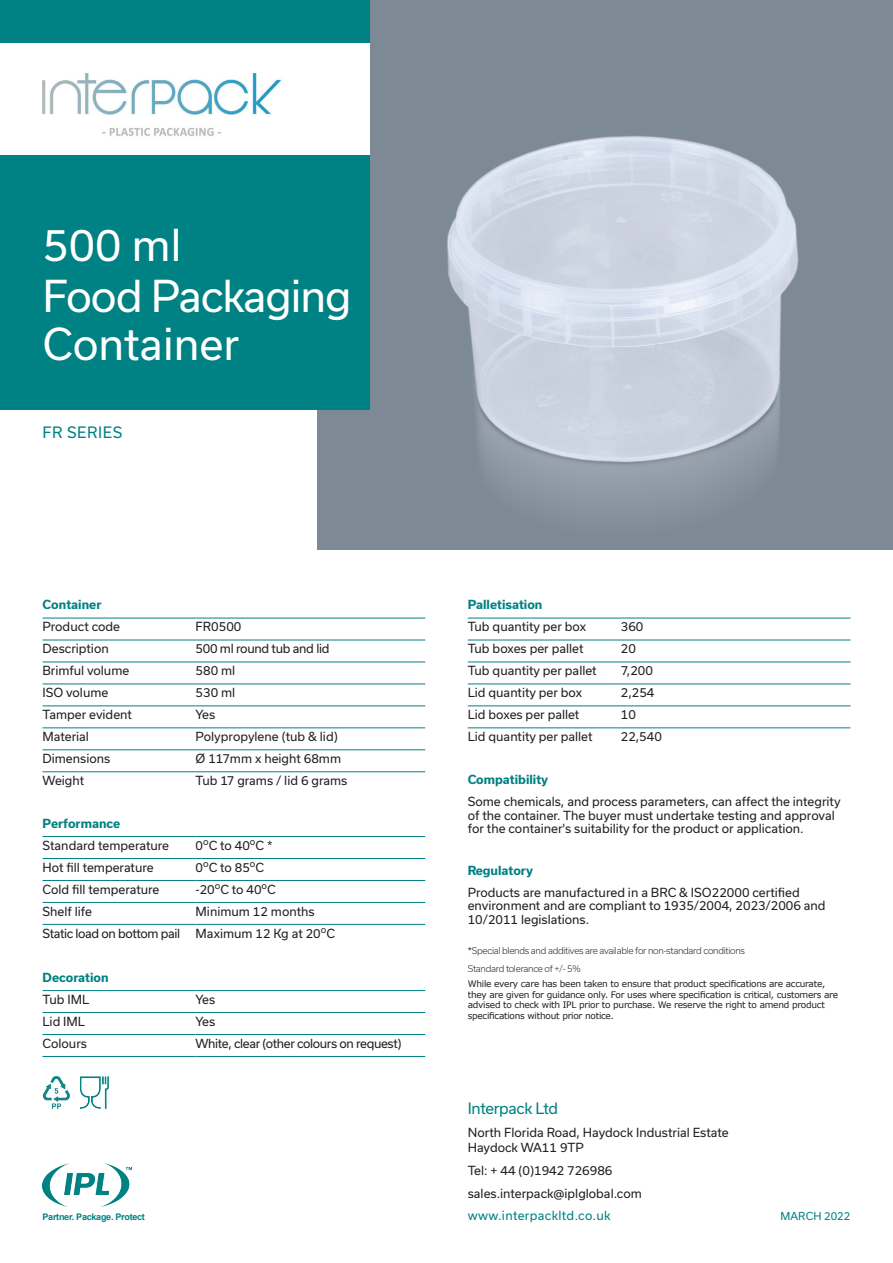
<style>
.page{position:relative;width:893px;height:1263px;background:#fff}
.page>*{position:absolute;margin:0;border:0;box-sizing:border-box;transform-origin:0 0}
.t1{font:42px/49.3px "Usual";letter-spacing:-.015em;color:#fff}
.t2{font:15px "Usual";letter-spacing:-.02em;color:#008183}
.t3{font:15px "Usual";letter-spacing:.04em;color:#008183}
.t4{font:12px/13.5px "Usual";color:#231f20}
.t5{font:700 12px "Usual";color:#008183}
.t6{font:12px "Usual";letter-spacing:-.03em;color:#231f20}
.t7{font:12px "Usual";letter-spacing:.03em;color:#008183}
.t8{font:12px "Usual";letter-spacing:-.025em;color:#231f20}
.t9{font:10.5px "Usual";letter-spacing:.01em;color:#008183}
.t10{font:9px/10.8px "Verdana";letter-spacing:-.03em;color:#231f20}
.t11{font:300 9px/17.7px "Usual";letter-spacing:-.03em;color:#231f20}
.t12{font:700 9px "Arial";letter-spacing:-.03em;color:#008183}
.s1{font-weight:400}
</style>
<div class="page">
<div style="left:317px;top:0;width:576px;height:550px;background:#7d8994"></div>
<div style="left:0;top:43px;width:370px;height:112px;background:#fff"></div>
<img style="left:447px;top:136px;width:352px;height:377px">
<img style="left:43px;top:1076px;width:27px;height:32px">
<img style="left:80px;top:1077px;width:29px;height:31px">
<hr style="left:43px;top:618px;width:153px;height:1px;background:#008183">
<hr style="left:196px;top:618px;width:229px;height:1px;background:#008183">
<hr style="left:43px;top:640px;width:153px;height:1px;background:#008183">
<hr style="left:196px;top:640px;width:229px;height:1px;background:#008183">
<hr style="left:43px;top:662px;width:153px;height:1px;background:#008183">
<hr style="left:196px;top:662px;width:229px;height:1px;background:#008183">
<hr style="left:43px;top:684px;width:153px;height:1px;background:#008183">
<hr style="left:196px;top:684px;width:229px;height:1px;background:#008183">
<hr style="left:43px;top:706px;width:153px;height:1px;background:#008183">
<hr style="left:196px;top:706px;width:229px;height:1px;background:#008183">
<hr style="left:43px;top:728px;width:153px;height:1px;background:#008183">
<hr style="left:196px;top:728px;width:229px;height:1px;background:#008183">
<hr style="left:43px;top:749px;width:153px;height:1px;background:#008183">
<hr style="left:196px;top:749px;width:229px;height:1px;background:#008183">
<hr style="left:43px;top:771px;width:153px;height:1px;background:#008183">
<hr style="left:196px;top:771px;width:229px;height:1px;background:#008183">
<hr style="left:43px;top:836px;width:153px;height:1px;background:#008183">
<hr style="left:196px;top:836px;width:229px;height:1px;background:#008183">
<hr style="left:43px;top:858px;width:153px;height:1px;background:#008183">
<hr style="left:196px;top:858px;width:229px;height:1px;background:#008183">
<hr style="left:43px;top:880px;width:153px;height:1px;background:#008183">
<hr style="left:196px;top:880px;width:229px;height:1px;background:#008183">
<hr style="left:43px;top:902px;width:153px;height:1px;background:#008183">
<hr style="left:196px;top:902px;width:229px;height:1px;background:#008183">
<hr style="left:43px;top:924px;width:153px;height:1px;background:#008183">
<hr style="left:196px;top:924px;width:229px;height:1px;background:#008183">
<hr style="left:43px;top:990px;width:153px;height:1px;background:#008183">
<hr style="left:196px;top:990px;width:229px;height:1px;background:#008183">
<hr style="left:43px;top:1012px;width:153px;height:1px;background:#008183">
<hr style="left:196px;top:1012px;width:229px;height:1px;background:#008183">
<hr style="left:43px;top:1034px;width:153px;height:1px;background:#008183">
<hr style="left:196px;top:1034px;width:229px;height:1px;background:#008183">
<hr style="left:43px;top:1056px;width:153px;height:1px;background:#008183">
<hr style="left:196px;top:1056px;width:229px;height:1px;background:#008183">
<hr style="left:468px;top:618px;width:153px;height:1px;background:#008183">
<hr style="left:621px;top:618px;width:229px;height:1px;background:#008183">
<hr style="left:468px;top:640px;width:153px;height:1px;background:#008183">
<hr style="left:621px;top:640px;width:229px;height:1px;background:#008183">
<hr style="left:468px;top:662px;width:153px;height:1px;background:#008183">
<hr style="left:621px;top:662px;width:229px;height:1px;background:#008183">
<hr style="left:468px;top:684px;width:153px;height:1px;background:#008183">
<hr style="left:621px;top:684px;width:229px;height:1px;background:#008183">
<hr style="left:468px;top:706px;width:153px;height:1px;background:#008183">
<hr style="left:621px;top:706px;width:229px;height:1px;background:#008183">
<hr style="left:468px;top:728px;width:153px;height:1px;background:#008183">
<hr style="left:621px;top:728px;width:229px;height:1px;background:#008183">
<img style="left:43px;top:73px;width:239px;height:63px">
<img style="left:43px;top:1163px;width:88px;height:44px">
<div style="left:0;top:155px;width:370px;height:255px;background:#008183"></div>
<div style="left:0;top:0;width:370px;height:43px;background:#008183"></div>
<h1 class="t1" style="left:43px;top:221px;width:310px">500 ml<br>Food Packaging<br>Container</h1>
<p class="t3" style="left:43px;top:424px;width:81px">FR SERIES</p>
<p class="t5" style="left:43px;top:598px;width:60px">Container</p>
<p class="t4" style="left:43px;top:620px;width:79px">Product code</p>
<p class="t4" style="left:196px;top:620px;width:47px">FR0500</p>
<p class="t4" style="left:43px;top:642px;width:68px">Description</p>
<p class="t8" style="left:196px;top:642px;width:135px">500 ml round tub and lid</p>
<p class="t4" style="left:43px;top:664px;width:88px">Brimful volume</p>
<p class="t4" style="left:196px;top:664px;width:41px">580 ml</p>
<p class="t4" style="left:43px;top:686px;width:67px">ISO volume</p>
<p class="t4" style="left:196px;top:686px;width:41px">530 ml</p>
<p class="t4" style="left:43px;top:708px;width:91px">Tamper evident</p>
<p class="t4" style="left:196px;top:708px;width:21px">Yes</p>
<p class="t4" style="left:43px;top:730px;width:48px">Material</p>
<p class="t4" style="left:196px;top:730px;width:144px">Polypropylene (tub &amp; lid)</p>
<p class="t4" style="left:43px;top:752px;width:69px">Dimensions</p>
<p class="t4" style="left:196px;top:752px;width:147px">Ø 117mm x height 68mm</p>
<p class="t4" style="left:43px;top:774px;width:43px">Weight</p>
<p class="t4" style="left:196px;top:774px;width:153px">Tub 17 grams / lid 6 grams</p>
<p class="t5" style="left:43px;top:816px;width:79px">Performance</p>
<p class="t4" style="left:43px;top:839px;width:128px">Standard temperature</p>
<p class="t4" style="left:196px;top:839px;width:78px">0<sup>o</sup>C to 40<sup>o</sup>C *</p>
<p class="t4" style="left:43px;top:860px;width:113px">Hot fill temperature</p>
<p class="t4" style="left:196px;top:860px;width:70px">0<sup>o</sup>C to 85<sup>o</sup>C</p>
<p class="t4" style="left:43px;top:882px;width:118px">Cold fill temperature</p>
<p class="t4" style="left:196px;top:882px;width:82px">-20<sup>o</sup>C to 40<sup>o</sup>C</p>
<p class="t4" style="left:43px;top:904px;width:51px">Shelf life</p>
<p class="t4" style="left:196px;top:904px;width:121px">Minimum 12 months</p>
<p class="t6" style="left:43px;top:926px;width:139px">Static load on bottom pail</p>
<p class="t4" style="left:196px;top:926px;width:141px">Maximum 12 Kg at 20<sup>o</sup>C</p>
<p class="t5" style="left:43px;top:970px;width:68px">Decoration</p>
<p class="t4" style="left:43px;top:993px;width:48px">Tub IML</p>
<p class="t4" style="left:196px;top:993px;width:21px">Yes</p>
<p class="t4" style="left:43px;top:1014px;width:44px">Lid IML</p>
<p class="t4" style="left:196px;top:1014px;width:21px">Yes</p>
<p class="t4" style="left:43px;top:1036px;width:46px">Colours</p>
<p class="t6" style="left:196px;top:1036px;width:207px">White, clear (other colours on request)</p>
<p class="t12" style="left:43px;top:1211px;width:104px">Partner. Package. Protect</p>
<p class="t5" style="left:468px;top:598px;width:76px">Palletisation</p>
<p class="t4" style="left:468px;top:620px;width:120px">Tub quantity per box</p>
<p class="t4" style="left:621px;top:620px;width:24px">360</p>
<p class="t4" style="left:468px;top:642px;width:117px">Tub boxes per pallet</p>
<p class="t4" style="left:621px;top:642px;width:17px">20</p>
<p class="t4" style="left:468px;top:664px;width:130px">Tub quantity per pallet</p>
<p class="t4" style="left:621px;top:664px;width:34px">7,200</p>
<p class="t4" style="left:468px;top:686px;width:116px">Lid quantity per box</p>
<p class="t4" style="left:621px;top:686px;width:35px">2,254</p>
<p class="t4" style="left:468px;top:708px;width:113px">Lid boxes per pallet</p>
<p class="t4" style="left:621px;top:708px;width:17px">10</p>
<p class="t4" style="left:468px;top:730px;width:126px">Lid quantity per pallet</p>
<p class="t4" style="left:621px;top:730px;width:43px">22,540</p>
<p class="t5" style="left:468px;top:773px;width:82px">Compatibility</p>
<p class="t4" style="left:468px;top:795px;width:374px">Some chemicals, and process parameters, can affect the integrity of the container. The buyer must undertake testing and approval for the container's suitability for the product or application.</p>
<p class="t5" style="left:468px;top:864px;width:67px">Regulatory</p>
<p class="t4" style="left:468px;top:886px;width:359px">Products are manufactured in a BRC &amp; ISO22000 certified environment and are compliant to 1935/2004, 2023/2006 and<br>10/2011 legislations.</p>
<p class="t11" style="left:468px;top:942px;width:279px"><span class="s1">*</span>Special blends and additives are available for non-standard conditions<br>Standard tolerance of +/- 5%</p>
<p class="t10" style="left:468px;top:978px;width:372px">While every care has been taken to ensure that product specifications are accurate, they are given for guidance only. For uses where specification is critical, customers are advised to check with IPL prior to purchase. We reserve the right to amend product specifications without prior notice.</p>
<p class="t2" style="left:468px;top:1100px;width:92px">Interpack Ltd</p>
<p class="t4" style="left:468px;top:1125px;width:262px;line-height:14.4px">North Florida Road, Haydock Industrial Estate<br>Haydock WA11 9TP</p>
<p class="t4" style="left:468px;top:1159px;width:176px;line-height:23px">Tel: + 44 (0)1942 726986 sales.interpack@iplglobal.com</p>
<p class="t7" style="left:468px;top:1209px;width:144px">www.interpackltd.co.uk</p>
<p class="t9" style="left:780px;top:1210px;width:72px">MARCH 2022</p>
</div>
